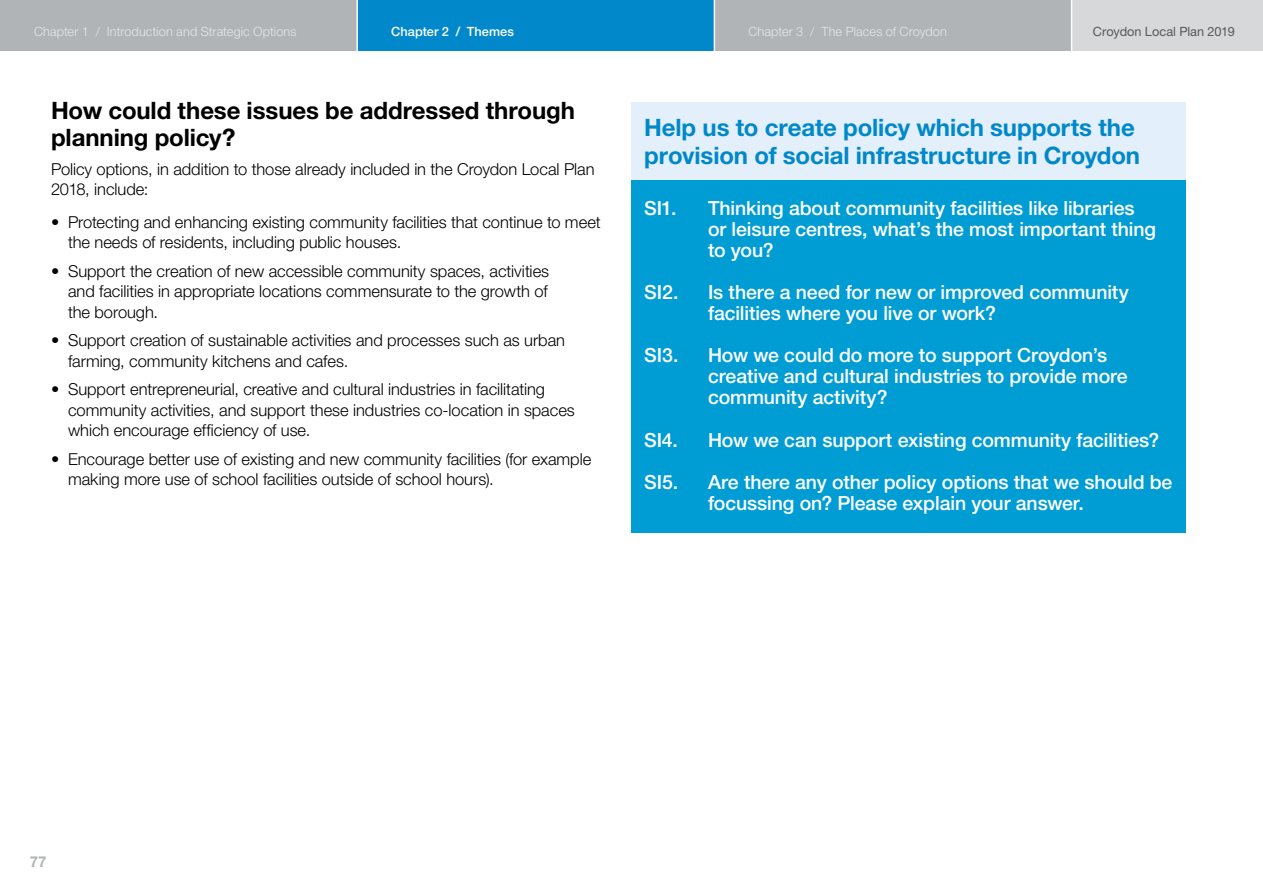
<style>
.page{position:relative;width:1263px;height:893px;background:#fff}
.page>*{position:absolute;margin:0;border:0;box-sizing:border-box;transform-origin:0 0}
.t1{font:700 24px/28.5px "Helvetica Neue LT Std";letter-spacing:-.005em;color:#0088ca}
.t2{font:700 24px/27px "Helvetica Neue LT Std";letter-spacing:-.005em;color:#000}
.t3{font:500 19.5px/21px "Helvetica Neue LT Std";letter-spacing:-.005em;color:#fff}
.t4{font:300 16.5px/20.2px "Helvetica Neue LT Std";letter-spacing:-.005em;color:#000}
.t5{font:700 15px "Helvetica Neue LT Std";color:#b1b4b6}
.t6{font:300 12.75px "Helvetica Neue LT Std";letter-spacing:.005em;color:#fff}
.t7{font:12.75px "Helvetica Neue LT Std";color:#58595b}
.t8{font:500 12.75px "Helvetica Neue LT Std";letter-spacing:.005em;color:#fff}
</style>
<div class="page">
<div style="left:631px;top:102px;width:555px;height:82px;background:#e3effa"></div>
<div style="left:631px;top:180px;width:555px;height:100px;background:#009cd4"></div>
<div style="left:631px;top:265px;width:555px;height:78px;background:#009cd4"></div>
<div style="left:631px;top:328px;width:555px;height:100px;background:#009cd4"></div>
<div style="left:631px;top:412px;width:555px;height:58px;background:#009cd4"></div>
<div style="left:631px;top:454px;width:555px;height:79px;background:#009cd4"></div>
<div style="left:357px;top:0;width:357px;height:51px;background:#0088ca"></div>
<div style="left:1040px;top:0;width:223px;height:51px;background:#d6d8d9"></div>
<div style="left:714px;top:0;width:357px;height:51px;background:#b1b4b6"></div>
<hr style="left:714px;top:0;width:1px;height:51px;background:#fff">
<hr style="left:1071px;top:0;width:1px;height:51px;background:#fff">
<div style="left:0;top:0;width:357px;height:51px;background:#b1b4b6"></div>
<hr style="left:356px;top:0;width:2px;height:51px;background:#fff">
<p class="t6" style="left:34px;top:24px;width:264px">Chapter 1 / Introduction and Strategic Options</p>
<p class="t8" style="left:391px;top:24px;width:124px">Chapter 2 / Themes</p>
<p class="t6" style="left:748px;top:24px;width:200px">Chapter 3 / The Places of Croydon</p>
<p class="t7" style="left:1093px;top:24px;width:143px">Croydon Local Plan 2019</p>
<h1 class="t2" style="left:51px;top:97px;width:525px">How could these issues be addressed through planning policy?</h1>
<p class="t4" style="left:51px;top:159px;width:545px">Policy options, in addition to those already included in the Croydon Local Plan<br>2018, include:</p>
<p class="t4" style="left:68px;top:212px;width:534px;text-indent:-17px">• Protecting and enhancing existing community facilities that continue to meet the needs of residents, including public houses.</p>
<p class="t4" style="left:68px;top:261px;width:483px;text-align:justify;text-indent:-17px">• Support the creation of new accessible community spaces, activities and facilities in appropriate locations commensurate to the growth of the borough.</p>
<p class="t4" style="left:68px;top:330px;width:499px;text-indent:-17px">• Support creation of sustainable activities and processes such as urban farming, community kitchens and cafes.</p>
<p class="t4" style="left:68px;top:379px;width:508px;text-indent:-17px">• Support entrepreneurial, creative and cultural industries in facilitating community activities, and support these industries co-location in spaces which encourage efficiency of use.</p>
<p class="t4" style="left:68px;top:448px;width:525px;text-indent:-17px">• Encourage better use of existing and new community facilities (for example making more use of school facilities outside of school hours).</p>
<h1 class="t1" style="left:644px;top:112px;width:497px">Help us to create policy which supports the provision of social infrastructure in Croydon</h1>
<p class="t3" style="left:644px;top:197px;width:34px">SI1.</p>
<p class="t3" style="left:708px;top:197px;width:449px">Thinking about community facilities like libraries or leisure centres, what’s the most important thing to you?</p>
<p class="t3" style="left:644px;top:281px;width:36px">SI2.</p>
<p class="t3" style="left:708px;top:281px;width:422px">Is there a need for new or improved community facilities where you live or work?</p>
<p class="t3" style="left:644px;top:345px;width:36px">SI3.</p>
<p class="t3" style="left:708px;top:345px;width:421px">How we could do more to support Croydon’s creative and cultural industries to provide more community activity?</p>
<p class="t3" style="left:644px;top:429px;width:35px">SI4.</p>
<p class="t3" style="left:708px;top:429px;width:453px">How we can support existing community facilities?</p>
<p class="t3" style="left:644px;top:471px;width:36px">SI5.</p>
<p class="t3" style="left:708px;top:471px;width:466px">Are there any other policy options that we should be focussing on? Please explain your answer.</p>
<p class="t5" style="left:30px;top:852px;width:18px">77</p>
</div>
